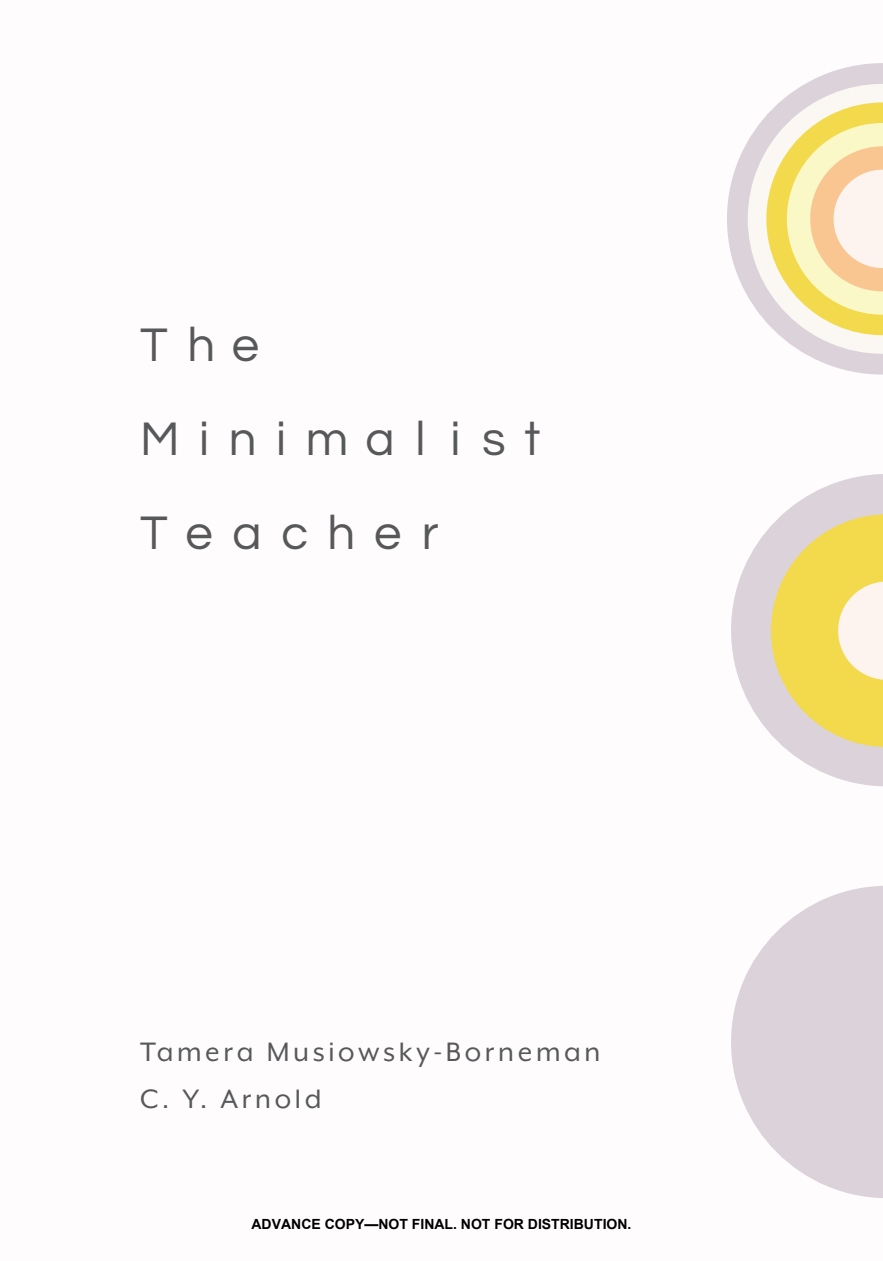
<style>
.page{position:relative;width:883px;height:1261px;background:#fff}
.page>*{position:absolute;margin:0;border:0;box-sizing:border-box;transform-origin:0 0}
.t1{font:49px/94px "Questrial";letter-spacing:.4em;color:#57585a}
.t2{font:30.62px/46.7px "Mr Eaves XL Mod OT";letter-spacing:.12em;color:#57585a}
.t3{font:700 14px "Arial";color:#000}
</style>
<div class="page">
<svg style="left:731px;top:886px;width:151px;height:311px;fill:#dcd2da"></svg>
<svg style="left:731px;top:474px;width:151px;height:312px;fill:#dcd2da"></svg>
<svg style="left:727px;top:63px;width:155px;height:311px"></svg>
<svg style="left:747px;top:84px;width:135px;height:270px"></svg>
<svg style="left:770px;top:514px;width:112px;height:232px"></svg>
<h1 class="t1" style="left:140px;top:296px;width:401px">The<br>Minimal ist<br>Teacher</h1>
<h2 class="t2" style="left:140px;top:1030px;width:461px">Tamera Musiowsky-Borneman<br>C. Y. Arnold</h2>
<p class="t3" style="left:251px;top:1213px;width:381px">ADVANCE COPY—NOT FINAL. NOT FOR DISTRIBUTION.</p>
</div>
